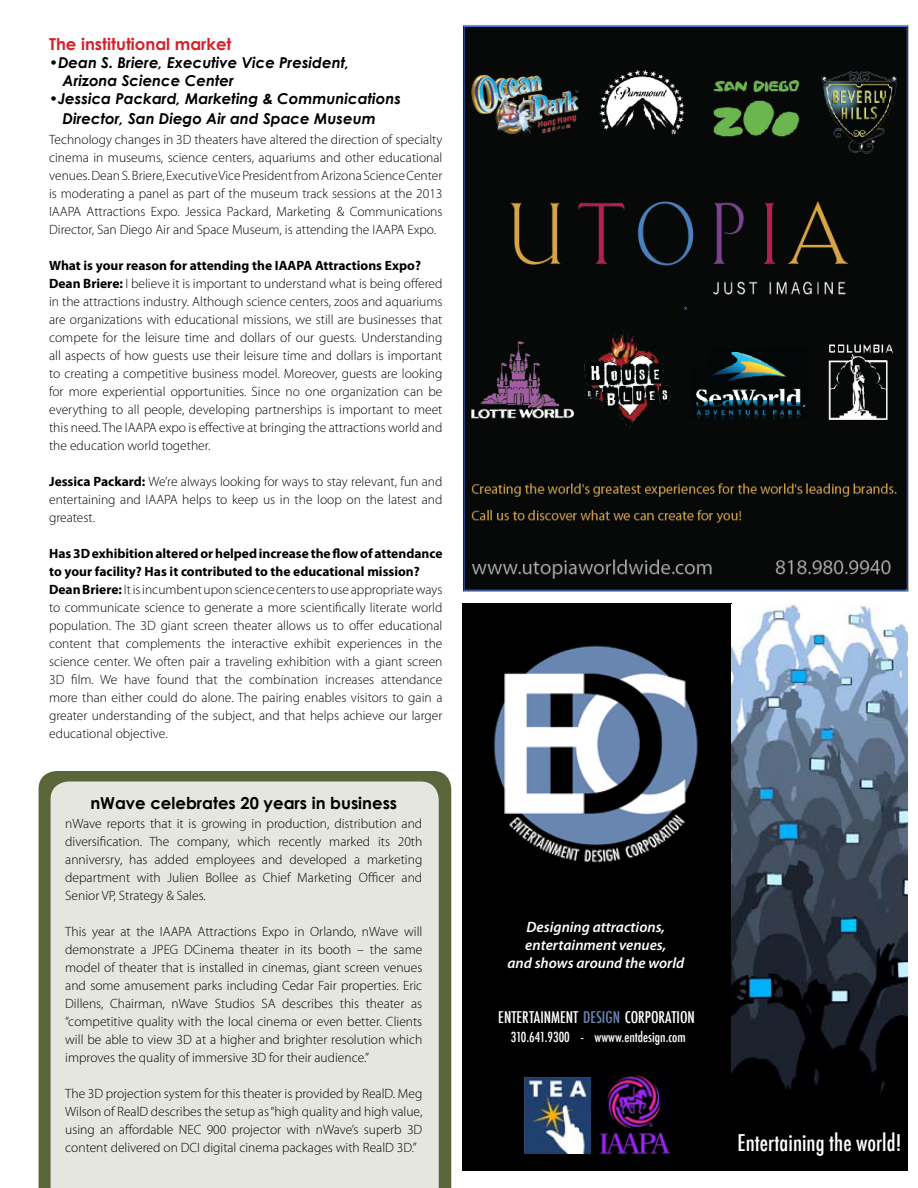
<style>
.page{position:relative;width:918px;height:1188px;background:#fff}
.page>*{position:absolute;margin:0;border:0;box-sizing:border-box;transform-origin:0 0}
.t1{font:500 condensed 22.5px "Futura";color:#fffffe}
.t2{font:700 16.5px "Century Gothic";color:#000}
.t3{font:700 16.5px "Century Gothic";color:#d2232a}
.t4{font:500 condensed 15.75px "Futura";color:#fff}
.t5{font:italic 700 15px/18px "Century Gothic";color:#000}
.t6{font:italic 600 15px/18px "Myriad Pro";color:#fff;text-align:center}
.t7{font:300 13.5px/18px "Myriad Pro";color:#000;text-align:justify}
.t8{font:500 condensed 13.5px "Futura";color:#fff}
.s1{font-weight:700}
.s2{color:#6986b0}
</style>
<div class="page">
<div style="left:39px;top:771px;width:412px;height:417px;background:#5a653a"></div>
<div style="left:51px;top:782px;width:388px;height:406px;background:#e4e6df"></div>
<img style="left:462px;top:604px;width:446px;height:567px">
<img style="left:490px;top:639px;width:213px;height:227px">
<img style="left:598px;top:1076px;width:74px;height:79px">
<img style="left:525px;top:1077px;width:65px;height:76px">
<img style="left:464px;top:25px;width:445px;height:567px">
<p class="t3" style="left:49px;top:34px;width:184px">The institutional market</p>
<p class="t5" style="left:63px;top:53px;width:288px;text-indent:-14px">•Dean S. Briere, Executive Vice President,<br>Arizona Science Center</p>
<p class="t5" style="left:63px;top:88px;width:340px;line-height:19.8px;text-indent:-14px">•Jessica Packard, Marketing &amp; Communications<br>Director, San Diego Air and Space Museum</p>
<p class="t7" style="left:49px;top:130px;width:395px">Technology changes in 3D theaters have altered the direction of specialty cinema in museums, science centers, aquariums and other educational venues. Dean S. Briere, Executive Vice President from Arizona Science Center is moderating a panel as part of the museum track sessions at the 2013<br>IAAPA Attractions Expo. Jessica Packard, Marketing &amp; Communications Director, San Diego Air and Space Museum, is attending the IAAPA Expo.</p>
<p class="t7" style="left:49px;top:256px;width:395px;text-align:left"><span class="s1">What is your reason for attending the IAAPA Attractions Expo?<br>Dean Briere:</span> I believe it is important to understand what is being offered in the attractions industry. Although science centers, zoos and aquariums are organizations with educational missions, we still are businesses that compete for the leisure time and dollars of our guests. Understanding all aspects of how guests use their leisure time and dollars is important to creating a competitive business model. Moreover, guests are looking for more experiential opportunities. Since no one organization can be everything to all people, developing partnerships is important to meet this need. The IAAPA expo is effective at bringing the attractions world and the education world together.</p>
<p class="t7" style="left:49px;top:472px;width:395px"><span class="s1">Jessica Packard:</span> We’re always looking for ways to stay relevant, fun and entertaining and IAAPA helps to keep us in the loop on the latest and greatest.</p>
<p class="t7" style="left:49px;top:544px;width:395px;text-align:left"><span class="s1">Has 3D exhibition altered or helped increase the flow of attendance to your facility? Has it contributed to the educational mission?<br>Dean Briere:</span> It is incumbent upon science centers to use appropriate ways to communicate science to generate a more scientifically literate world population. The 3D giant screen theater allows us to offer educational content that complements the interactive exhibit experiences in the science center. We often pair a traveling exhibition with a giant screen 3D film. We have found that the combination increases attendance more than either could do alone. The pairing enables visitors to gain a greater understanding of the subject, and that helps achieve our larger educational objective.</p>
<p class="t2" style="left:90px;top:793px;width:308px">nWave celebrates 20 years in business</p>
<p class="t7" style="left:65px;top:814px;width:359px">nWave reports that it is growing in production, distribution and diversification. The company, which recently marked its 20th anniversry, has added employees and developed a marketing department with Julien Bollee as Chief Marketing Officer and Senior VP, Strategy &amp; Sales.</p>
<p class="t7" style="left:65px;top:922px;width:359px">This year at the IAAPA Attractions Expo in Orlando, nWave will demonstrate a JPEG DCinema theater in its booth – the same model of theater that is installed in cinemas, giant screen venues and some amusement parks including Cedar Fair properties. Eric Dillens, Chairman, nWave Studios SA describes this theater as “competitive quality with the local cinema or even better. Clients will be able to view 3D at a higher and brighter resolution which improves the quality of immersive 3D for their audience.”</p>
<p class="t7" style="left:65px;top:1084px;width:359px">The 3D projection system for this theater is provided by RealD. Meg Wilson of RealD describes the setup as “high quality and high value, using an affordable NEC 900 projector with nWave’s superb 3D content delivered on DCI digital cinema packages with RealD 3D.”</p>
<p class="t6" style="left:507px;top:918px;width:178px">Designing attractions, entertainment venues,<br>and shows around the world</p>
<p class="t4" style="left:498px;top:1007px;width:198px">ENTERTAINMENT <span class="s2">DESIGN</span> CORPORATION</p>
<p class="t8" style="left:511px;top:1028px;width:176px">310.641.9300 - wwww.entdesign.com</p>
<h1 class="t1" style="left:738px;top:1128px;width:166px">Entertaining the world!</h1>
</div>
